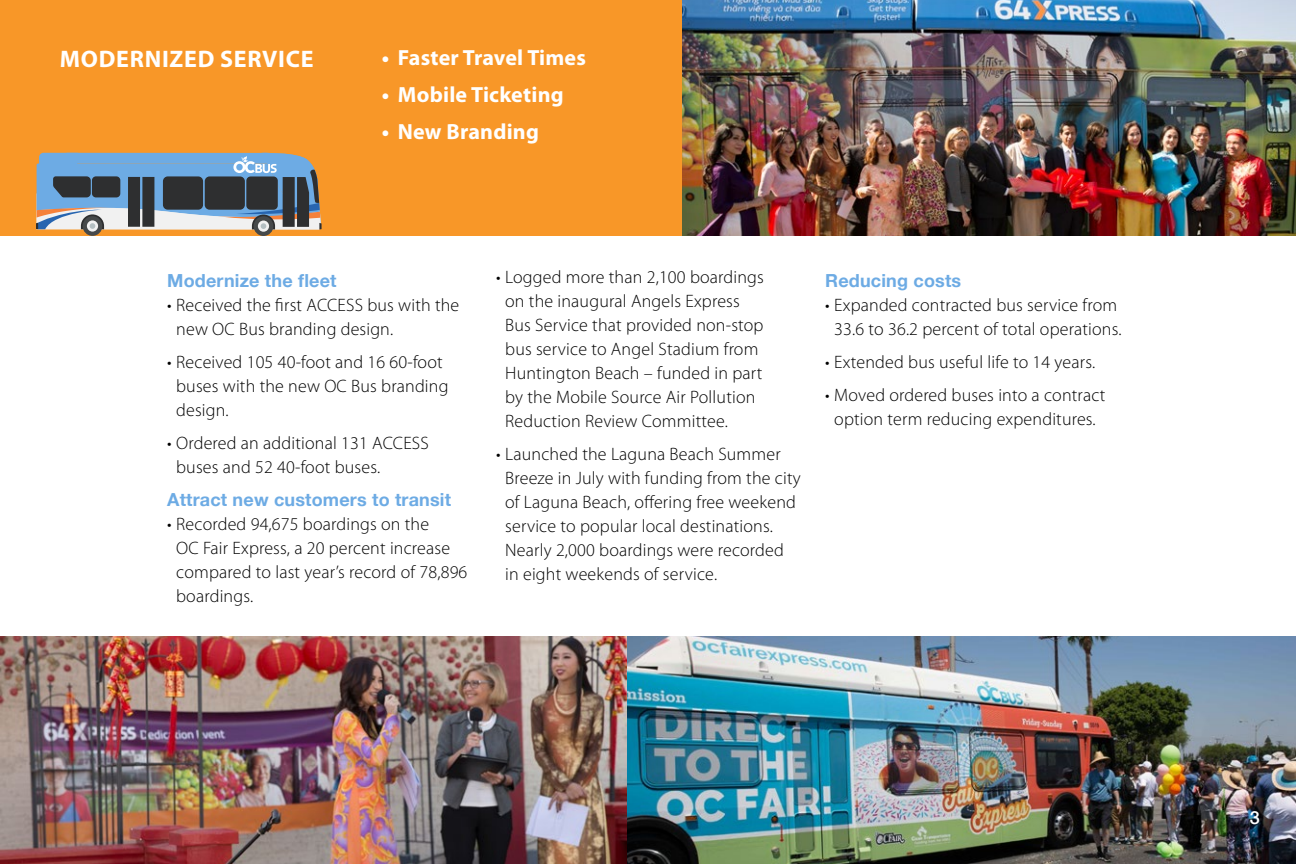
<style>
.page{position:relative;width:1296px;height:864px;background:#fff}
.page>*{position:absolute;margin:0;border:0;box-sizing:border-box;transform-origin:0 0}
.t1{font:700 24px "Myriad Pro";letter-spacing:.03em;color:#fff}
.t2{font:700 22px "Myriad Pro";letter-spacing:.01em;color:#fff}
.t3{font:300 18px/24px "Myriad Pro";letter-spacing:.01em;color:#000}
.t4{font:700 18px "Helvetica Neue";letter-spacing:.01em;color:#6dabe4}
.t5{font:500 18px "Helvetica Neue";color:#fff}
</style>
<div class="page">
<img style="left:1px;top:636px;width:1295px;height:228px">
<div style="left:0;top:0;width:682px;height:236px;background:#f89728"></div>
<img style="left:682px;top:0;width:614px;height:236px">
<div style="left:83px;top:216px;width:19px;height:20px;background:#46494a;border-radius:50%"></div>
<svg style="left:87px;top:220px;width:11px;height:12px"></svg>
<div style="left:254px;top:216px;width:19px;height:20px;background:#46494a;border-radius:50%"></div>
<svg style="left:258px;top:221px;width:11px;height:11px"></svg>
<svg style="left:36px;top:153px;width:286px;height:76px;background:#6f869c"></svg>
<h1 class="t1" style="left:60px;top:43px;width:255px">MODERNIZED SERVICE</h1>
<p class="t2" style="left:382px;top:43px;width:205px">• Faster Travel Times</p>
<p class="t2" style="left:382px;top:80px;width:183px">• Mobile Ticketing</p>
<p class="t2" style="left:382px;top:117px;width:158px">• New Branding</p>
<p class="t4" style="left:167px;top:267px;width:171px">Modernize the fleet</p>
<p class="t3" style="left:176px;top:293px;width:285px;text-indent:-9px">• Received the first ACCESS bus with the new OC Bus branding design.</p>
<p class="t3" style="left:176px;top:350px;width:274px;text-indent:-9px">• Received 105 40-foot and 16 60-foot buses with the new OC Bus branding design.</p>
<p class="t3" style="left:176px;top:431px;width:254px;text-indent:-9px">• Ordered an additional 131 ACCESS buses and 52 40-foot buses.</p>
<p class="t4" style="left:167px;top:485px;width:285px">Attract new customers to transit</p>
<p class="t3" style="left:176px;top:512px;width:293px;text-indent:-9px">• Recorded 94,675 boardings on the<br>OC Fair Express, a 20 percent increase compared to last year’s record of 78,896 boardings.</p>
<p class="t3" style="left:505px;top:265px;width:260px;text-indent:-9px">• Logged more than 2,100 boardings on the inaugural Angels Express Bus Service that provided non-stop bus service to Angel Stadium from Huntington Beach – funded in part by the Mobile Source Air Pollution Reduction Review Committee.</p>
<p class="t3" style="left:505px;top:442px;width:297px;text-indent:-9px">• Launched the Laguna Beach Summer Breeze in July with funding from the city of Laguna Beach, offering free weekend service to popular local destinations.<br>Nearly 2,000 boardings were recorded in eight weekends of service.</p>
<p class="t4" style="left:825px;top:266px;width:137px">Reducing costs</p>
<p class="t3" style="left:825px;top:293px;width:298px;text-align:center">• Expanded contracted bus service from<br>33.6 to 36.2 percent of total operations.</p>
<p class="t3" style="left:825px;top:350px;width:271px">• Extended bus useful life to 14 years.</p>
<p class="t3" style="left:825px;top:383px;width:282px;text-align:center">• Moved ordered buses into a contract option term reducing expenditures.</p>
<p class="t5" style="left:1250px;top:803px;width:12px">3</p>
<p class="t5" style="left:1247px;top:803px;width:12px">3</p>
</div>
